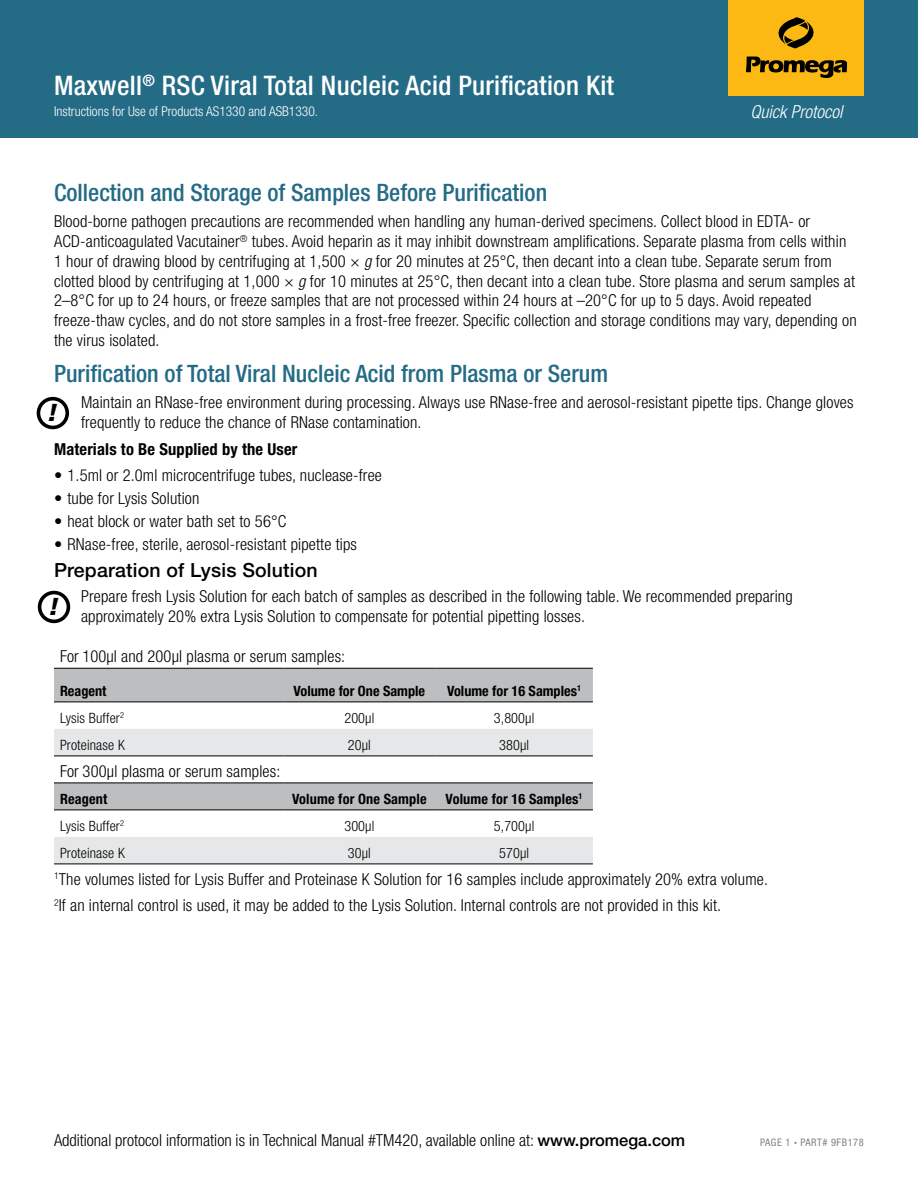
<style>
.page{position:relative;width:918px;height:1188px;background:#fff}
.page>*{position:absolute;margin:0;border:0;box-sizing:border-box;transform-origin:0 0}
.t1{font:500 condensed 27px "Helvetica Neue LT Std";letter-spacing:.01em;color:#fff}
.t2{font:500 condensed 24px "Helvetica Neue LT Std";color:#246b86}
.t3{font:italic 700 expanded 24px "Helvetica Neue";color:#000}
.t4{font:500 19.5px "Helvetica Neue LT Std";letter-spacing:.01em;color:#000}
.t5{font:italic 300 condensed 18px "Helvetica Neue LT Std";color:#fff}
.t6{font:300 condensed 16.5px/19.8px "Helvetica Neue LT Std";letter-spacing:.01em;color:#000}
.t7{font:300 condensed 16.5px/26.5px "Helvetica Neue";letter-spacing:.01em;color:#000}
.t8{font:700 condensed 16.5px "Helvetica Neue";letter-spacing:.01em;color:#000}
.t9{font:700 condensed 14.25px "Helvetica Neue LT Std";color:#000}
.t10{font:300 condensed 14.25px "Helvetica Neue LT Std";letter-spacing:.01em;color:#000}
.t11{font:300 condensed 13.5px "Helvetica Neue LT Std";color:#fff}
.t12{font:condensed 10.5px "Helvetica Neue LT Std";letter-spacing:.05em;color:#808285}
.s1{font-family:"Helvetica Neue"}
.s2{font-family:"Helvetica Neue";font-style:italic}
.s3{font-family:"Helvetica Neue LT Std"}
.s4{font-weight:500;font-stretch:normal}
.s5{font-size:6px}
</style>
<div class="page">
<div style="left:0;top:0;width:918px;height:138px;background:#246b86"></div>
<div style="left:729px;top:0;width:135px;height:95px;background:#fdb913"></div>
<svg style="left:778px;top:17px;width:36px;height:32px"></svg>
<svg style="left:746px;top:57px;width:101px;height:21px"></svg>
<div style="left:54px;top:669px;width:539px;height:33px;background:#bcbec0"></div>
<svg style="left:54px;top:729px;width:539px;height:135px"></svg>
<hr style="left:54px;top:864px;width:230px;height:1px;background:#000">
<hr style="left:284px;top:864px;width:151px;height:1px;background:#000">
<hr style="left:435px;top:864px;width:158px;height:1px;background:#000">
<hr style="left:54px;top:756px;width:230px;height:1px;background:#000">
<hr style="left:284px;top:756px;width:151px;height:1px;background:#000">
<hr style="left:435px;top:756px;width:158px;height:1px;background:#000">
<hr style="left:54px;top:783px;width:230px;height:1px;background:#000">
<hr style="left:284px;top:783px;width:151px;height:1px;background:#000">
<hr style="left:435px;top:783px;width:158px;height:1px;background:#000">
<hr style="left:54px;top:668px;width:230px;height:1px;background:#000">
<hr style="left:284px;top:668px;width:151px;height:1px;background:#000">
<hr style="left:435px;top:668px;width:158px;height:1px;background:#000">
<hr style="left:54px;top:702px;width:230px;height:1px;background:#000">
<hr style="left:284px;top:702px;width:151px;height:1px;background:#000">
<hr style="left:435px;top:702px;width:158px;height:1px;background:#000">
<hr style="left:54px;top:810px;width:230px;height:1px;background:#000">
<hr style="left:284px;top:810px;width:151px;height:1px;background:#000">
<hr style="left:435px;top:810px;width:158px;height:1px;background:#000">
<div style="left:37px;top:397px;width:32px;height:32px;border:4px solid #000;border-radius:50%"></div>
<div style="left:38px;top:591px;width:32px;height:32px;border:4px solid #000;border-radius:50%"></div>
<h1 class="t1" style="left:54px;top:70px;width:562px">Maxwell<sup>®</sup> RSC Viral Total Nucleic Acid Purification Kit</h1>
<p class="t11" style="left:54px;top:103px;width:266px">Instructions for Use of Products AS1330 and ASB1330.</p>
<p class="t5" style="left:751px;top:101px;width:93px">Quick Protocol</p>
<h2 class="t2" style="left:54px;top:178px;width:495px">Collection and Storage of Samples Before Purification</h2>
<p class="t6" style="left:54px;top:211px;width:804px">Blood-borne pathogen precautions are recommended when handling any human-derived specimens. Collect blood in EDTA- or ACD-anticoagulated Vacutainer<sup>®</sup> tubes. Avoid heparin as it may inhibit downstream amplifications. Separate plasma from cells within 1 hour of drawing blood by centrifuging at 1,500 <span class="s1">×</span> <span class="s2">g</span> for 20 minutes at 25°C, then decant into a clean tube. Separate serum from clotted blood by centrifuging at 1,000 <span class="s1">×</span> <span class="s2">g</span> for 10 minutes at 25°C, then decant into a clean tube. Store plasma and serum samples at 2–8°C for up to 24 hours, or freeze samples that are not processed within 24 hours at –20°C for up to 5 days. Avoid repeated freeze-thaw cycles, and do not store samples in a frost-free freezer. Specific collection and storage conditions may vary, depending on the virus isolated.</p>
<h2 class="t2" style="left:54px;top:359px;width:556px">Purification of Total Viral Nucleic Acid from Plasma or Serum</h2>
<p class="t6" style="left:81px;top:392px;width:774px">Maintain an RNase-free environment during processing. Always use RNase-free and aerosol-resistant pipette tips. Change gloves frequently to reduce the chance of RNase contamination.</p>
<p class="t8" style="left:54px;top:439px;width:245px">Materials to Be Supplied by the User</p>
<p class="t7" style="left:54px;top:462px;width:329px">• 1.5ml or 2.0ml microcentrifuge tubes, nuclease-free</p>
<p class="t7" style="left:54px;top:485px;width:147px">• tube for Lysis Solution</p>
<p class="t7" style="left:54px;top:508px;width:234px">• heat block or water bath set to <span class="s3">56°C</span></p>
<p class="t7" style="left:54px;top:531px;width:305px">• RNase-free, sterile, aerosol-resistant pipette tips</p>
<p class="t4" style="left:54px;top:558px;width:265px">Preparation of Lysis Solution</p>
<p class="t6" style="left:81px;top:586px;width:713px">Prepare fresh Lysis Solution for each batch of samples as described in the following table. We recommended preparing approximately 20% extra Lysis Solution to compensate for potential pipetting losses.</p>
<p class="t6" style="left:60px;top:646px;width:287px">For 100µl and 200µl plasma or serum samples:</p>
<p class="t9" style="left:60px;top:682px;width:48px">Reagent</p>
<p class="t9" style="left:294px;top:682px;width:133px">Volume for One Sample</p>
<p class="t9" style="left:447px;top:682px;width:136px">Volume for 16 Samples<sup>1</sup></p>
<p class="t10" style="left:60px;top:710px;width:65px">Lysis Buffer<sup>2</sup></p>
<p class="t10" style="left:344px;top:710px;width:32px">200μl</p>
<p class="t10" style="left:494px;top:710px;width:42px">3,800μl</p>
<p class="t10" style="left:60px;top:737px;width:66px">Proteinase K</p>
<p class="t10" style="left:348px;top:737px;width:25px">20μl</p>
<p class="t10" style="left:499px;top:737px;width:32px">380μl</p>
<p class="t6" style="left:60px;top:761px;width:222px">For 300µl plasma or serum samples:</p>
<p class="t9" style="left:60px;top:790px;width:49px">Reagent</p>
<p class="t9" style="left:292px;top:790px;width:136px">Volume for One Sample</p>
<p class="t9" style="left:446px;top:790px;width:139px">Volume for 16 Samples<sup>1</sup></p>
<p class="t10" style="left:60px;top:818px;width:65px">Lysis Buffer<sup>2</sup></p>
<p class="t10" style="left:344px;top:818px;width:32px">300μl</p>
<p class="t10" style="left:494px;top:818px;width:42px">5,700μl</p>
<p class="t10" style="left:60px;top:845px;width:66px">Proteinase K</p>
<p class="t10" style="left:348px;top:845px;width:25px">30μl</p>
<p class="t10" style="left:499px;top:845px;width:32px">570μl</p>
<p class="t7" style="left:54px;top:866px;width:715px"><sup>1</sup>The volumes listed for Lysis Buffer and Proteinase K Solution for 16 samples include approximately 20% extra volume.<br><sup>2</sup>If an internal control is used, it may be added to the Lysis Solution. Internal controls are not provided in this kit.</p>
<h2 class="t3" style="left:47px;top:398px;width:10px">!</h2>
<h2 class="t3" style="left:48px;top:591px;width:10px">!</h2>
<p class="t6" style="left:54px;top:1130px;width:633px">Additional protocol information is in Technical Manual #TM420, available online at: <span class="s4">www.promega.com</span></p>
<p class="t12" style="left:760px;top:1137px;width:105px">PAGE 1 <span class="s5">•</span> PART# 9FB178</p>
</div>
